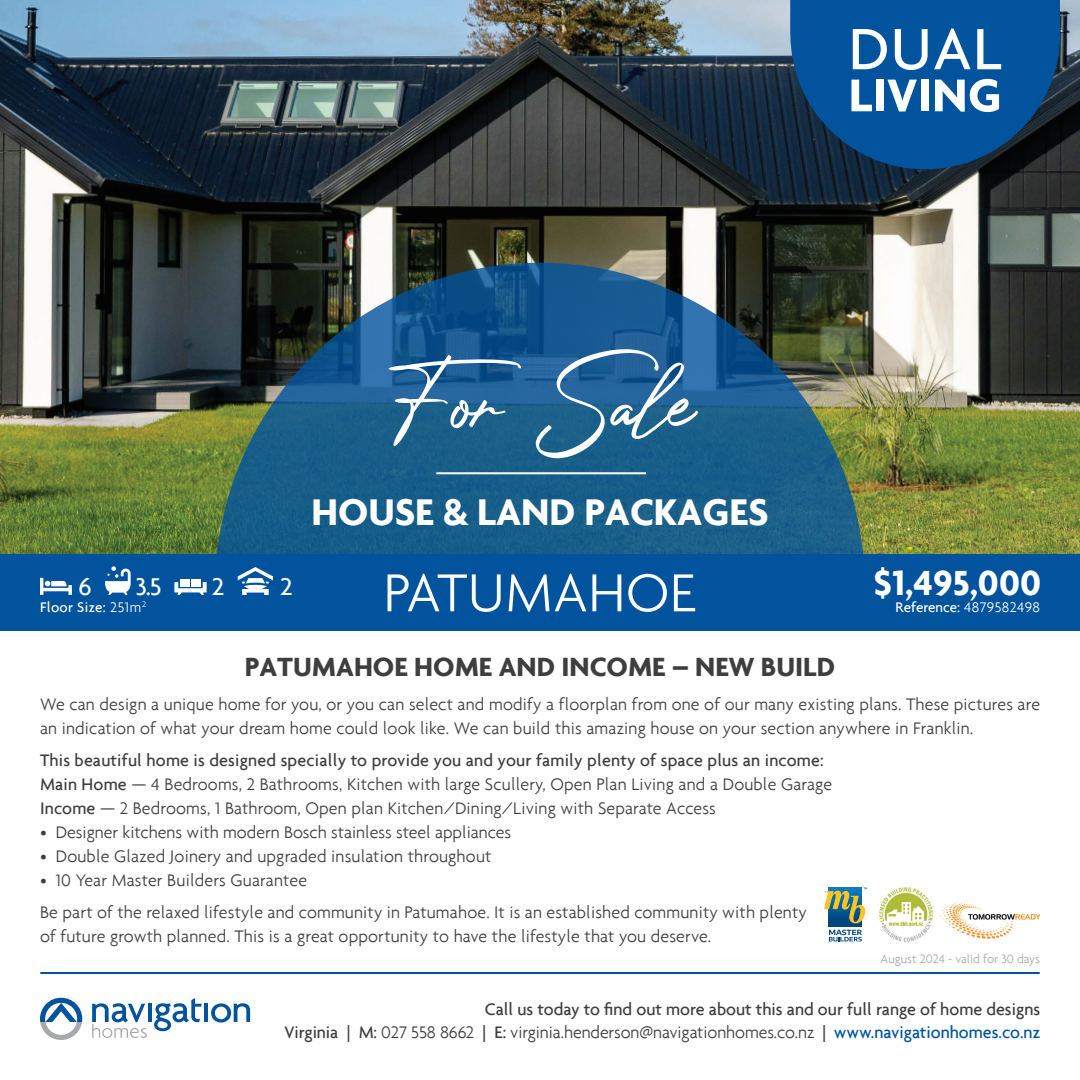
<style>
.page{position:relative;width:1080px;height:1080px;background:#fff}
.page>*{position:absolute;margin:0;border:0;box-sizing:border-box;transform-origin:0 0}
.t1{font:102.4px "Photograph Signature";color:#fff}
.t2{font:300 57.8px "Agenda";letter-spacing:.01em;color:#fff}
.t3{font:700 40px "Agenda";color:#fff}
.t4{font:700 37.6px "Agenda";color:#fff}
.t5{font:700 28.4px "Agenda";color:#3e3e3f}
.t6{font:500 26.1px "Agenda";color:#fff}
.t7{font:300 18px/24px "Agenda";letter-spacing:.01em;color:#3e3e3f}
.t8{font:500 18px/23px "Agenda";color:#3e3e3f;text-align:right}
.t9{font:500 15px "Agenda";color:#fff}
.t10{font:500 15px "Agenda";letter-spacing:.02em;color:#fff}
.t11{font:300 13px "Agenda";color:#a8a9ad}
.s1{font-weight:300}
.s2{font-weight:500}
.s3{color:#01539e}
</style>
<div class="page">
<hr style="left:148px;top:1004px;width:3px;height:18px;background:#01539e">
<svg style="left:154px;top:998px;width:48px;height:33px"></svg>
<hr style="left:204px;top:1004px;width:4px;height:18px;background:#01539e">
<svg style="left:211px;top:1003px;width:39px;height:20px"></svg>
<svg style="left:92px;top:1003px;width:55px;height:35px"></svg>
<svg style="left:40px;top:998px;width:42px;height:42px"></svg>
<hr style="left:41px;top:972px;width:998px;height:2px;background:#01539e">
<img style="left:879px;top:887px;width:54px;height:55px">
<img style="left:940px;top:902px;width:100px;height:37px">
<svg style="left:829px;top:923px;width:32px;height:3px"></svg>
<svg style="left:824px;top:887px;width:43px;height:36px;background:#7f9a84"></svg>
<svg style="left:829px;top:930px;width:33px;height:11px"></svg>
<img style="left:0;top:0;width:1080px;height:554px">
<div style="left:0;top:554px;width:1080px;height:76px;background:#01539e"></div>
<svg style="left:215px;top:263px;width:650px;height:318px;background:#21597c"></svg>
<hr style="left:436px;top:472px;width:210px;height:2px;background:#fff">
<svg style="left:40px;top:578px;width:32px;height:17px"></svg>
<div style="left:180px;top:579px;width:10px;height:7px;background:#fff"></div>
<div style="left:191px;top:579px;width:10px;height:7px;background:#fff"></div>
<svg style="left:174px;top:582px;width:33px;height:13px"></svg>
<svg style="left:105px;top:566px;width:26px;height:29px"></svg>
<svg style="left:238px;top:567px;width:35px;height:28px"></svg>
<svg style="left:790px;top:0;width:270px;height:169px;background:#1d5b94"></svg>
<h1 class="t1" style="left:387px;top:311px;width:310px">For Sale</h1>
<h3 class="t6" style="left:78px;top:571px;width:15px">6</h3>
<h3 class="t6" style="left:136px;top:571px;width:27px">3.5</h3>
<h3 class="t6" style="left:212px;top:571px;width:14px">2</h3>
<h3 class="t6" style="left:280px;top:571px;width:14px">2</h3>
<p class="t10" style="left:40px;top:598px;width:108px">Floor Size: <span class="s1">251m</span><sup>2</sup></p>
<h3 class="t3" style="left:312px;top:487px;width:458px">HOUSE &amp; LAND PACKAGES</h3>
<h2 class="t2" style="left:384px;top:559px;width:314px">PATUMAHOE</h2>
<h3 class="t5" style="left:245px;top:649px;width:592px">PATUMAHOE HOME AND INCOME – NEW BUILD</h3>
<h3 class="t4" style="left:874px;top:560px;width:169px">$1,495,000</h3>
<p class="t9" style="left:896px;top:598px;width:146px">Reference: <span class="s1">4879582498</span></p>
<p class="t7" style="left:40px;top:692px;width:1002px">We can design a unique home for you, or you can select and modify a floorplan from one of our many existing plans. These pictures are an indication of what your dream home could look like. We can build this amazing house on your section anywhere in Franklin.</p>
<p class="t7" style="left:40px;top:748px;width:794px"><span class="s2">This beautiful home is designed specially to provide you and your family plenty of space plus an income:<br>Main Home</span> — 4 Bedrooms, 2 Bathrooms, Kitchen with large Scullery, Open Plan Living and a Double Garage<br><span class="s2">Income</span> — 2 Bedrooms, 1 Bathroom, Open plan Kitchen/Dining/Living with Separate Access</p>
<p class="t7" style="left:40px;top:820px;width:473px">• Designer kitchens with modern Bosch stainless steel appliances</p>
<p class="t7" style="left:40px;top:844px;width:453px">• Double Glazed Joinery and upgraded insulation throughout</p>
<p class="t7" style="left:40px;top:864px;width:768px;line-height:32px">• 10 Year Master Builders Guarantee<br>Be part of the relaxed lifestyle and community in Patumahoe. It is an established community with plenty</p>
<p class="t7" style="left:40px;top:924px;width:673px">of future growth planned. This is a great opportunity to have the lifestyle that you deserve.</p>
<p class="t11" style="left:881px;top:951px;width:161px">August 2024 - valid for 30 days</p>
<p class="t8" style="left:285px;top:997px;width:757px">Call us today to find out more about this and our full range of home designs<br>Virginia | M: <span class="s1">027 558 8662</span> | E: <span class="s1">virginia.henderson@navigationhomes.co.nz</span> | <span class="s3">www.navigationhomes.co.nz</span></p>
</div>
